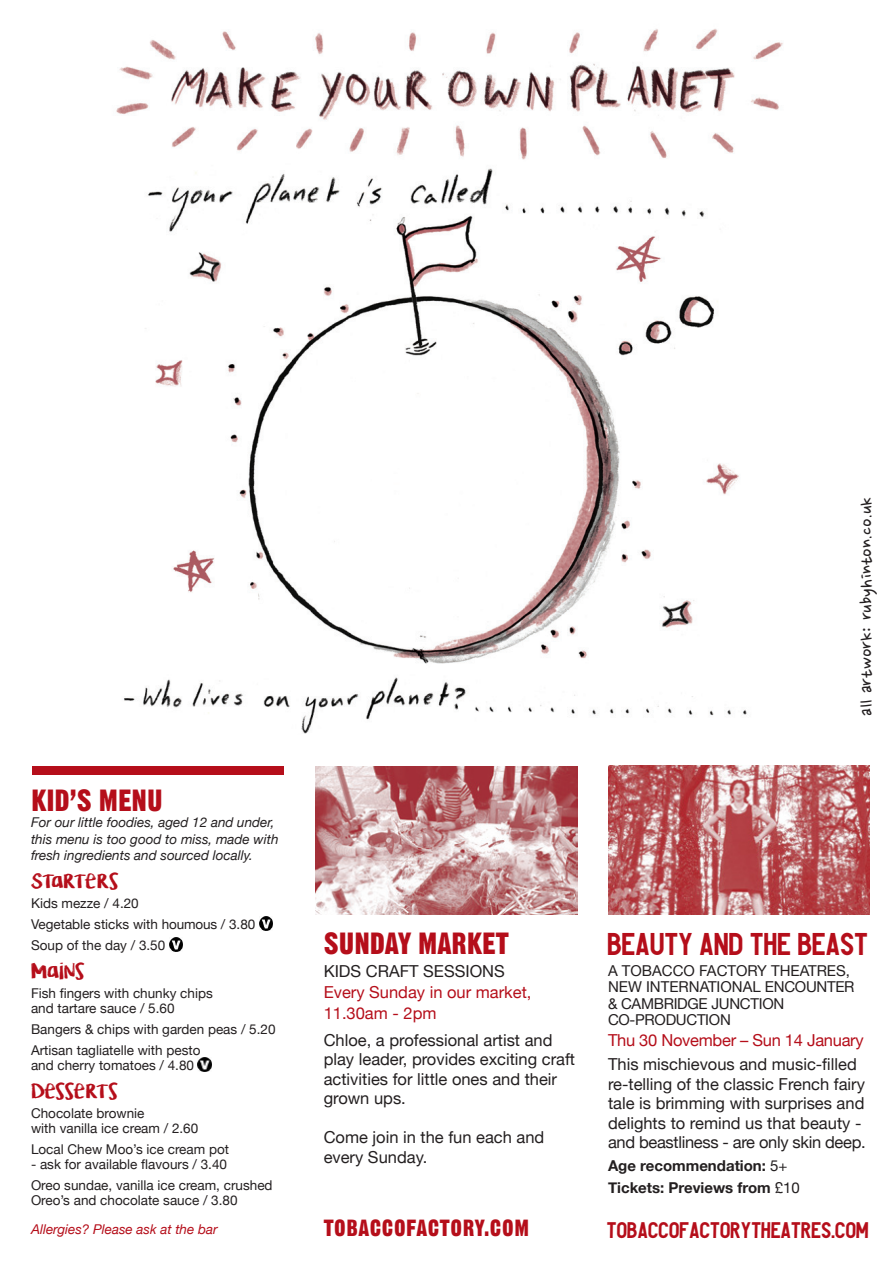
<style>
.page{position:relative;width:893px;height:1263px;background:#fff}
.page>*{position:absolute;margin:0;border:0;box-sizing:border-box;transform-origin:0 0}
.t1{font:31.5px "Assembly";color:#b50e1a}
.t2{font:30px "Gothic No 13 BT";color:#b50e1a}
.t3{font:22.95px "Gothic No 13 BT";letter-spacing:.025em;color:#b50e1a}
.t4{font:22.65px "Assembly";color:#b50e1a}
.t5{font:21.3px "Nanum Pen";color:#231f20}
.t6{font:18px "KG Lifeis Messy";color:#b50e1a}
.t7{font:18px "KG Lifeis Messy";letter-spacing:-.04em;color:#b50e1a}
.t8{font:16.5px/19.5px "Helvetica Neue";color:#231f20}
.t9{font:16.5px/21px "Helvetica Neue";color:#b50e1a}
.t10{font:15px/16.5px "Helvetica Neue";color:#231f20}
.t11{font:700 15px "Helvetica Neue";color:#231f20}
.t12{font:15px "Helvetica Neue";letter-spacing:-.02em;color:#231f20}
.t13{font:13.5px/15px "Helvetica Neue";color:#231f20}
.t14{font:italic 13.5px/16.5px "Helvetica Neue";color:#231f20}
.t15{font:italic 13.5px "Helvetica Neue";color:#b50e1a}
.s1{font-weight:400}
</style>
<div class="page">
<img style="left:116px;top:29px;width:667px;height:705px">
<img style="left:259px;top:917px;width:14px;height:14px">
<img style="left:169px;top:938px;width:13px;height:14px">
<img style="left:198px;top:1058px;width:13px;height:14px">
<img style="left:316px;top:766px;width:261px;height:148px">
<img style="left:609px;top:765px;width:261px;height:149px">
<div style="left:32px;top:766px;width:252px;height:9px;background:#b50e1a"></div>
<p class="t2" style="left:31px;top:782px;width:133px">KID’S MENU</p>
<p class="t14" style="left:31px;top:815px;width:249px">For our little foodies, aged 12 and under, this menu is too good to miss, made with fresh ingredients and sourced locally.</p>
<p class="t7" style="left:31px;top:867px;width:89px">STARTERS</p>
<p class="t13" style="left:31px;top:897px;width:109px">Kids mezze / 4.20</p>
<p class="t13" style="left:31px;top:918px;width:226px">Vegetable sticks with houmous / 3.80</p>
<p class="t13" style="left:31px;top:939px;width:136px">Soup of the day / 3.50</p>
<p class="t6" style="left:31px;top:957px;width:55px">MAINS</p>
<p class="t13" style="left:31px;top:987px;width:183px">Fish fingers with chunky chips</p>
<p class="t13" style="left:31px;top:1002px;width:145px">and tartare sauce / 5.60</p>
<p class="t13" style="left:31px;top:1023px;width:246px">Bangers &amp; chips with garden peas / 5.20</p>
<p class="t13" style="left:31px;top:1044px;width:171px">Artisan tagliatelle with pesto</p>
<p class="t13" style="left:31px;top:1059px;width:165px">and cherry tomatoes / 4.80</p>
<p class="t6" style="left:31px;top:1077px;width:89px">DESSERTS</p>
<p class="t13" style="left:31px;top:1107px;width:115px">Chocolate brownie</p>
<p class="t13" style="left:31px;top:1122px;width:169px">with vanilla ice cream / 2.60</p>
<p class="t13" style="left:31px;top:1143px;width:200px">Local Chew Moo’s ice cream pot</p>
<p class="t13" style="left:31px;top:1158px;width:198px">- ask for available flavours / 3.40</p>
<p class="t13" style="left:31px;top:1179px;width:243px">Oreo sundae, vanilla ice cream, crushed<br>Oreo’s and chocolate sauce / 3.80</p>
<p class="t15" style="left:31px;top:1219px;width:188px">Allergies? Please ask at the bar</p>
<p class="t5" style="left:857px;top:716px;width:220px;rotate:-90deg">all artwork: rubyhinton.co.uk</p>
<p class="t2" style="left:324px;top:925px;width:187px">SUNDAY MARKET</p>
<p class="t8" style="left:324px;top:962px;width:183px">KIDS CRAFT SESSIONS</p>
<p class="t9" style="left:324px;top:982px;width:209px">Every Sunday in our market,<br>11.30am - 2pm</p>
<p class="t8" style="left:324px;top:1031px;width:253px">Chloe, a professional artist and play leader, provides exciting craft activities for little ones and their</p>
<p class="t8" style="left:324px;top:1089px;width:84px">grown ups.</p>
<p class="t8" style="left:324px;top:1128px;width:222px">Come join in the fun each and every Sunday.</p>
<p class="t1" style="left:608px;top:928px;width:262px">BEAUTY AND THE BEAST</p>
<p class="t10" style="left:608px;top:963px;width:248px">A TOBACCO FACTORY THEATRES,<br>NEW INTERNATIONAL ENCOUNTER</p>
<p class="t12" style="left:608px;top:993px;width:178px">&amp; CAMBRIDGE JUNCTION</p>
<p class="t12" style="left:608px;top:1009px;width:124px">CO-PRODUCTION</p>
<p class="t9" style="left:608px;top:1031px;width:257px">Thu 30 November – Sun 14 January</p>
<p class="t8" style="left:608px;top:1056px;width:259px">This mischievous and music-filled re-telling of the classic French fairy tale is brimming with surprises and delights to remind us that beauty - and beastliness - are only skin deep.</p>
<p class="t11" style="left:608px;top:1154px;width:181px">Age recommendation: <span class="s1">5+</span></p>
<p class="t11" style="left:608px;top:1176px;width:193px">Tickets: Previews from <span class="s1">£10</span></p>
<p class="t3" style="left:324px;top:1213px;width:207px">TOBACCOFACTORY.COM</p>
<p class="t4" style="left:607px;top:1219px;width:263px">TOBACCOFACTORYTHEATRES.COM</p>
</div>
